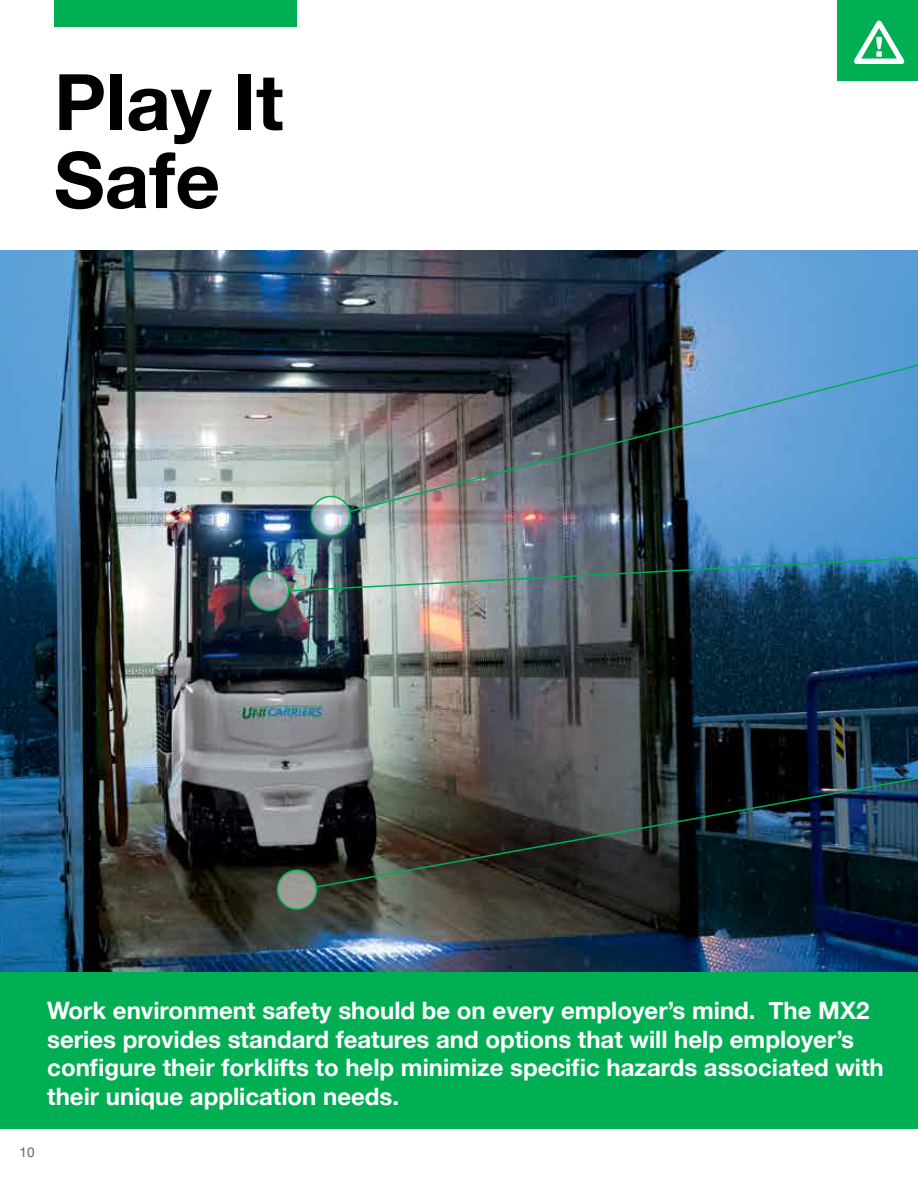
<style>
.page{position:relative;width:918px;height:1188px;background:#fff}
.page>*{position:absolute;margin:0;border:0;box-sizing:border-box;transform-origin:0 0}
.t1{font:700 78px/78px "Helvetica Neue";color:#000}
.t2{font:700 24px/28.8px "Helvetica Neue";color:#fff}
.t3{font:13.5px "Helvetica Neue LT Std";color:#656465}
</style>
<div class="page">
<div style="left:54px;top:0;width:243px;height:27px;background:#00ae53"></div>
<div style="left:837px;top:0;width:81px;height:81px;background:#00ae53"></div>
<img style="left:0;top:250px;width:918px;height:722px">
<svg style="left:854px;top:21px;width:50px;height:43px"></svg>
<div style="left:0;top:972px;width:918px;height:157px;background:#00ae53"></div>
<img style="left:314px;top:753px;width:604px;height:136px">
<img style="left:348px;top:334px;width:570px;height:179px">
<img style="left:288px;top:550px;width:630px;height:42px">
<svg style="left:311px;top:496px;width:39px;height:39px"></svg>
<div style="left:310px;top:496px;width:41px;height:40px;border:2px solid #04b155;border-radius:50%"></div>
<svg style="left:278px;top:870px;width:38px;height:39px"></svg>
<div style="left:277px;top:869px;width:40px;height:41px;border:2px solid #04b155;border-radius:50%"></div>
<svg style="left:250px;top:571px;width:39px;height:39px"></svg>
<div style="left:249px;top:571px;width:40px;height:40px;border:2px solid #04b155;border-radius:50%"></div>
<h1 class="t1" style="left:54px;top:65px;width:231px">Play It<br>Safe</h1>
<p class="t2" style="left:47px;top:996px;width:838px">Work environment safety should be on every employer’s mind. The MX2 series provides standard features and options that will help employer’s configure their forklifts to help minimize specific hazards associated with their unique application needs.</p>
<p class="t3" style="left:19px;top:1144px;width:17px">10</p>
</div>
